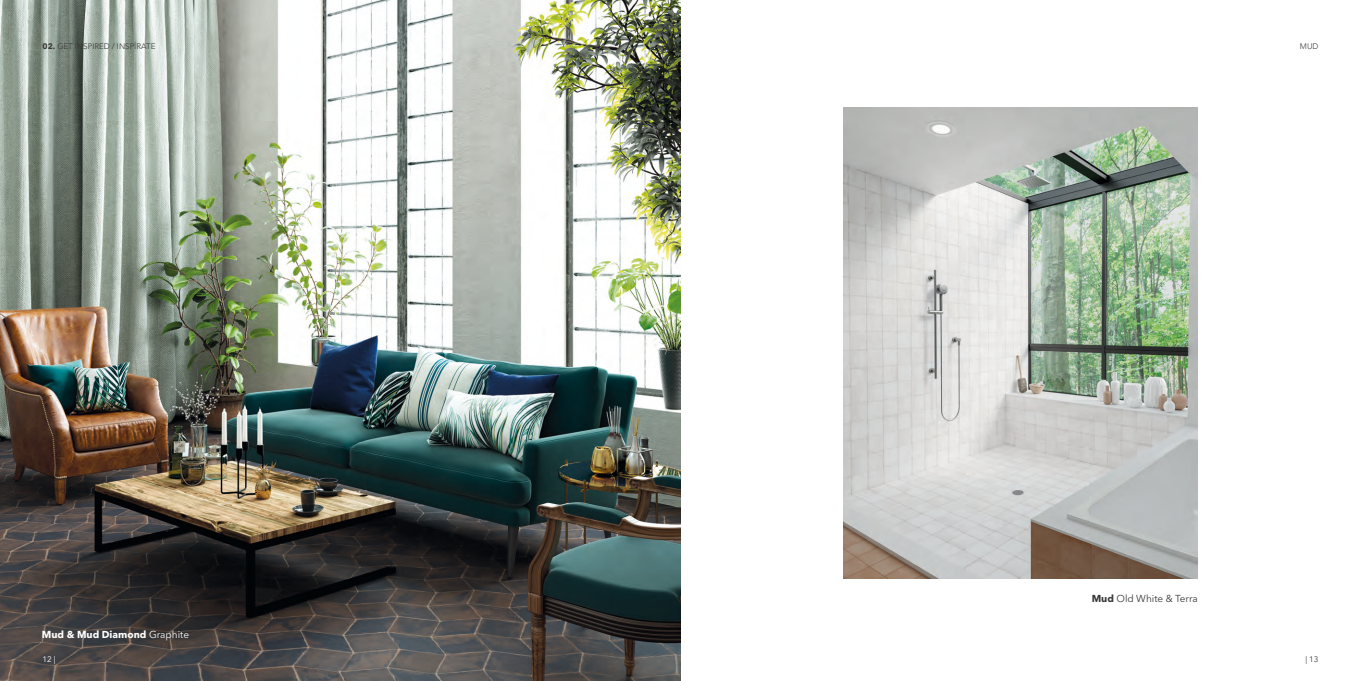
<style>
.page{position:relative;width:1361px;height:681px;background:#fff}
.page>*{position:absolute;margin:0;border:0;box-sizing:border-box;transform-origin:0 0}
.t1{font:700 10px "Avenir Next LT Pro";color:#fff}
.t2{font:10px "Avenir Next LT Pro";color:#3a3938}
.t3{font:300 8px "Avenir LT Std";color:#3a3938}
.t4{font:8px "Avenir Next LT Pro";color:#fff}
.t5{font:8px "Avenir Next LT Pro";color:#3a3938}
.s1{font-family:"Avenir Next LT Pro";font-weight:700}
.s2{font-weight:400}
.s3{font-weight:700}
</style>
<div class="page">
<img style="left:0;top:0;width:680px;height:680px">
<img style="left:843px;top:108px;width:355px;height:470px">
<p class="t3" style="left:43px;top:41px;width:114px"><span class="s1">02.</span> GET INSPIRED / INSPÍRATE</p>
<p class="t3" style="left:1300px;top:41px;width:20px">MUD</p>
<p class="t1" style="left:42px;top:628px;width:149px">Mud &amp; Mud Diamond <span class="s2">Graphite</span></p>
<p class="t2" style="left:1091px;top:592px;width:108px"><span class="s3">Mud</span> Old White &amp; Terra</p>
<p class="t4" style="left:43px;top:654px;width:15px">12 |</p>
<p class="t5" style="left:1305px;top:654px;width:15px">| 13</p>
</div>
